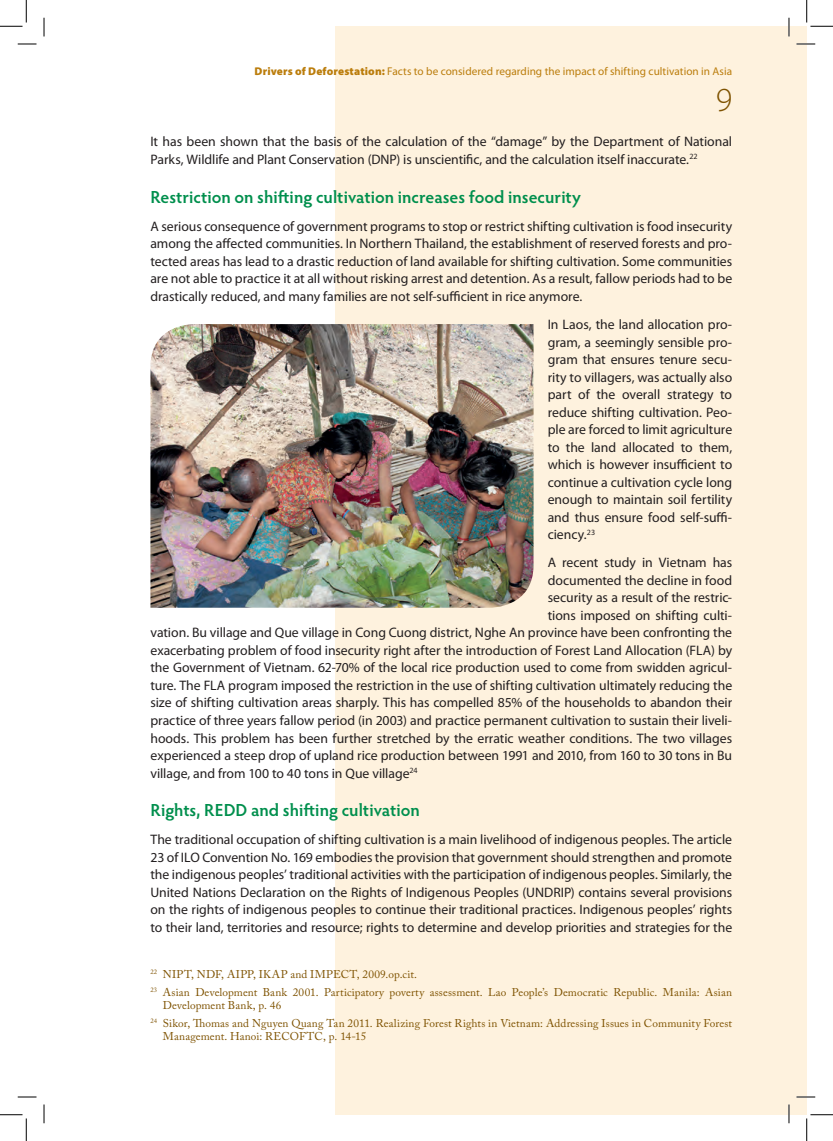
<style>
.page{position:relative;width:833px;height:1141px;background:#fff}
.page>*{position:absolute;margin:0;border:0;box-sizing:border-box;transform-origin:0 0}
.t1{font:300 33.75px "Myriad Pro";color:#7e5200}
.t2{font:600 17.5px "Hypatia Sans Pro";color:#008f4d}
.t3{font:13.75px/17.5px "Myriad Pro";letter-spacing:-.005em;color:#231f20;text-align:justify}
.t4{font:11.25px/17.8px "Adobe Caslon Pro";letter-spacing:.01em;color:#7e5200}
.t5{font:11.25px "Myriad Pro";letter-spacing:.005em;color:#bb7d0c}
.s1{font-weight:900}
</style>
<div class="page">
<div style="left:335px;top:26px;width:471px;height:1088px;background:#fef2de"></div>
<img style="left:150px;top:324px;width:383px;height:283px">
<svg style="left:18px;top:43px;width:18px;height:2px"></svg>
<svg style="left:796px;top:43px;width:18px;height:2px"></svg>
<svg style="left:18px;top:1096px;width:18px;height:1px"></svg>
<svg style="left:796px;top:1096px;width:18px;height:1px"></svg>
<svg style="left:43px;top:18px;width:2px;height:18px"></svg>
<svg style="left:43px;top:1104px;width:2px;height:19px"></svg>
<svg style="left:788px;top:18px;width:1px;height:18px"></svg>
<svg style="left:787px;top:1104px;width:2px;height:19px"></svg>
<svg style="left:0;top:0;width:27px;height:27px"></svg>
<svg style="left:0;top:1114px;width:27px;height:26px"></svg>
<svg style="left:806px;top:0;width:26px;height:27px"></svg>
<svg style="left:806px;top:1114px;width:26px;height:26px"></svg>
<p class="t5" style="left:254px;top:64px;width:478px"><span class="s1">Drivers of Deforestation:</span> Facts to be considered regarding the impact of shifting cultivation in Asia</p>
<h1 class="t1" style="left:715px;top:79px;width:18px">9</h1>
<p class="t3" style="left:150px;top:133px;width:583px">It has been shown that the basis of the calculation of the “damage” by the Department of National<br>Parks, Wildlife and Plant Conservation (DNP) is unscientific, and the calculation itself inaccurate.<sup>22</sup></p>
<p class="t2" style="left:150px;top:184px;width:431px">Restriction on shifting cultivation increases food insecurity</p>
<p class="t3" style="left:150px;top:217px;width:583px">A serious consequence of government programs to stop or restrict shifting cultivation is food insecurity among the affected communities. In Northern Thailand, the establishment of reserved forests and pro&shy;tected areas has lead to a drastic reduction of land available for shifting cultivation. Some communities are not able to practice it at all without risking arrest and detention. As a result, fallow periods had to be drastically reduced, and many families are not self-sufficient in rice anymore.</p>
<p class="t3" style="left:547px;top:315px;width:186px">In Laos, the land allocation pro&shy;gram, a seemingly sensible pro&shy;gram that ensures tenure secu&shy;rity to villagers, was actually also part of the overall strategy to reduce shifting cultivation. Peo&shy;ple are forced to limit agriculture to the land allocated to them, which is however insufficient to continue a cultivation cycle long enough to maintain soil fertility and thus ensure food self-suffi&shy;ciency.<sup>23</sup></p>
<p class="t3" style="left:547px;top:553px;width:186px">A recent study in Vietnam has</p>
<p class="t3" style="left:547px;top:571px;width:186px">documented the decline in food</p>
<p class="t3" style="left:547px;top:588px;width:186px">security as a result of the restric-</p>
<p class="t3" style="left:547px;top:606px;width:186px">tions imposed on shifting culti-</p>
<p class="t3" style="left:150px;top:623px;width:583px">vation. Bu village and Que village in Cong Cuong district, Nghe An province have been confronting the</p>
<p class="t3" style="left:150px;top:641px;width:583px">exacerbating problem of food insecurity right after the introduction of Forest Land Allocation (FLA) by</p>
<p class="t3" style="left:150px;top:658px;width:583px">the Government of Vietnam. 62-70% of the local rice production used to come from swidden agricul-</p>
<p class="t3" style="left:150px;top:676px;width:583px">ture. The FLA program imposed the restriction in the use of shifting cultivation ultimately reducing the</p>
<p class="t3" style="left:150px;top:693px;width:583px">size of shifting cultivation areas sharply. This has compelled 85% of the households to abandon their</p>
<p class="t3" style="left:150px;top:711px;width:583px">practice of three years fallow period (in 2003) and practice permanent cultivation to sustain their liveli-</p>
<p class="t3" style="left:150px;top:728px;width:583px">hoods. This problem has been further stretched by the erratic weather conditions. The two villages</p>
<p class="t3" style="left:150px;top:746px;width:583px">experienced a steep drop of upland rice production between 1991 and 2010, from 160 to 30 tons in Bu</p>
<p class="t3" style="left:150px;top:763px;width:268px">village, and from 100 to 40 tons in Que village<sup>24</sup></p>
<p class="t2" style="left:150px;top:798px;width:271px">Rights, REDD and shifting cultivation</p>
<p class="t3" style="left:150px;top:830px;width:583px">The traditional occupation of shifting cultivation is a main livelihood of indigenous peoples. The article 23 of ILO Convention No. 169 embodies the provision that government should strengthen and promote the indigenous peoples’ traditional activities with the participation of indigenous peoples. Similarly, the United Nations Declaration on the Rights of Indigenous Peoples (UNDRIP) contains several provisions on the rights of indigenous peoples to continue their traditional practices. Indigenous peoples’ rights to their land, territories and resource; rights to determine and develop priorities and strategies for the</p>
<p class="t4" style="left:150px;top:964px;width:583px"><sup>22</sup> NIPT, NDF, AIPP, IKAP and IMPECT, 2009.op.cit.<br><sup>23</sup> Asian Development Bank 2001. Participatory poverty assessment. Lao People’s Democratic Republic. Manila: Asian</p>
<p class="t4" style="left:150px;top:996px;width:582px;text-indent:12px">Development Bank, p. 46<br><sup>24</sup> Sikor, Thomas and Nguyen Quang Tan 2011. Realizing Forest Rights in Vietnam: Addressing Issues in Community Forest</p>
<p class="t4" style="left:163px;top:1027px;width:205px">Management. Hanoi: RECOFTC, p. 14-15</p>
</div>
